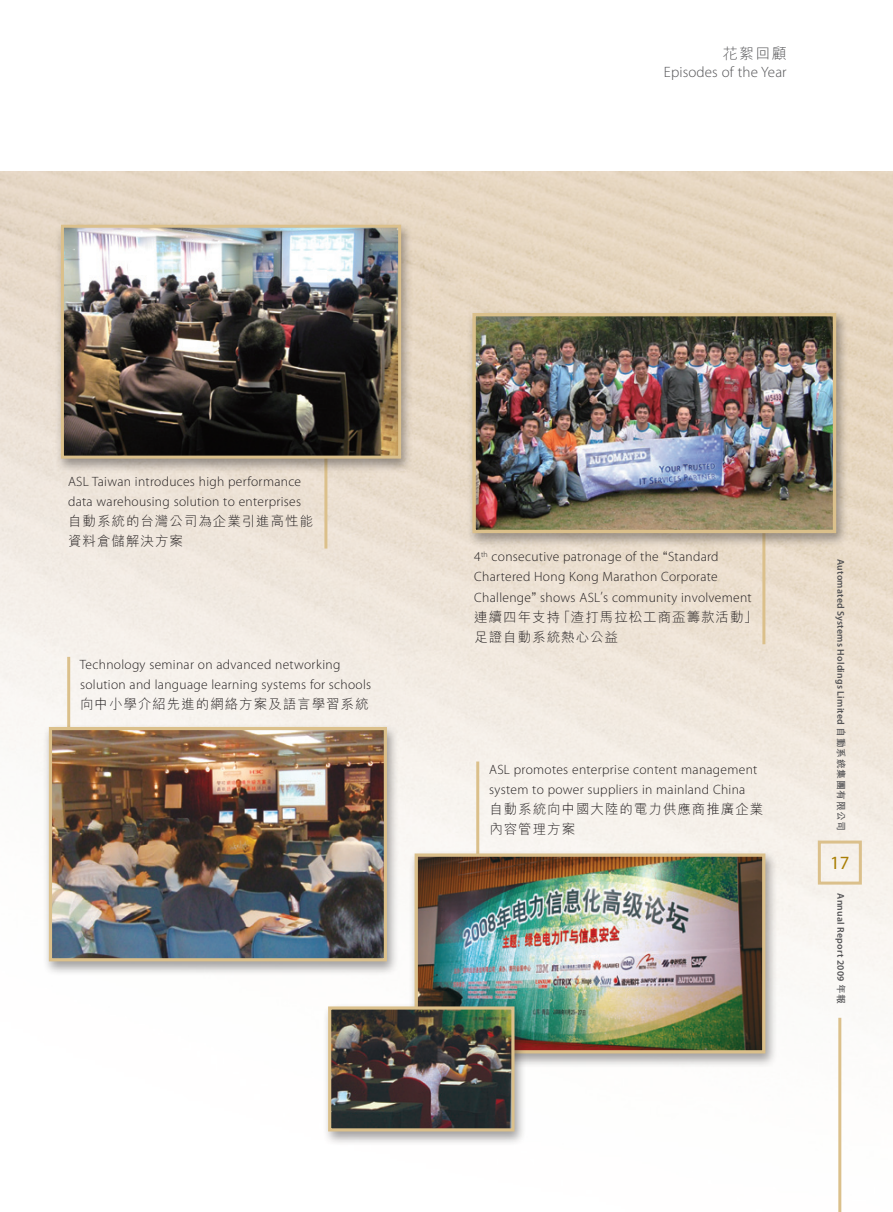
<style>
.page{position:relative;width:893px;height:1212px;background:#fff}
.page>*{position:absolute;margin:0;border:0;box-sizing:border-box;transform-origin:0 0}
.t1{font:18.75px "Myriad Pro";color:#aa7f04}
.t2{font:300 15px "Myriad Pro";letter-spacing:.01em;color:#535355}
.t3{font:300 15px "M Hei HK";color:#535355}
.t4{font:300 13.5px/20.2px "Myriad Pro";letter-spacing:.02em;color:#231f20}
.t5{font:300 13.5px/20.2px "M Hei HK";letter-spacing:.07em;color:#231f20}
.t6{font:600 9.75px "Myriad Pro";letter-spacing:.02em;color:#535355}
.s1{font-family:"Helvetica Neue LT Std"}
.s2{font-family:"M Hei HK";font-weight:700}
</style>
<div class="page">
<div style="left:818px;top:840px;width:44px;height:44px;border:3px solid #dbc08b"></div>
<hr style="left:838px;top:1018px;width:3px;height:194px;background:#dbc08b">
<hr style="left:762px;top:505px;width:3px;height:139px;background:#dbc08b">
<hr style="left:67px;top:657px;width:3px;height:131px;background:#dbc08b">
<hr style="left:476px;top:761px;width:3px;height:225px;background:#dbc08b">
<hr style="left:324px;top:421px;width:3px;height:128px;background:#dbc08b">
<div style="left:408px;top:849px;width:369px;height:219px;background:#231f20;opacity:.42"></div>
<img style="left:419px;top:857px;width:342px;height:192px">
<div style="left:415px;top:853px;width:350px;height:200px;border:3px solid #dbc08b"></div>
<div style="left:322px;top:1002px;width:204px;height:143px;background:#231f20;opacity:.42"></div>
<img style="left:332px;top:1010px;width:178px;height:117px">
<div style="left:328px;top:1006px;width:186px;height:125px;border:3px solid #dbc08b"></div>
<div style="left:43px;top:723px;width:356px;height:253px;background:#231f20;opacity:.42"></div>
<img style="left:53px;top:731px;width:330px;height:226px">
<div style="left:49px;top:727px;width:338px;height:234px;border:3px solid #dbc08b"></div>
<div style="left:466px;top:309px;width:382px;height:238px;background:#231f20;opacity:.42"></div>
<img style="left:476px;top:317px;width:356px;height:212px">
<div style="left:472px;top:313px;width:364px;height:220px;border:3px solid #dbc08b"></div>
<div style="left:55px;top:221px;width:358px;height:252px;background:#231f20;opacity:.42"></div>
<img style="left:65px;top:229px;width:332px;height:226px">
<div style="left:61px;top:225px;width:340px;height:234px;border:3px solid #dbc08b"></div>
<p class="t3" style="left:723px;top:46px;width:65px">花絮回顧</p>
<p class="t2" style="left:664px;top:63px;width:124px">Episodes of the Year</p>
<p class="t4" style="left:68px;top:471px;width:235px">ASL Taiwan introduces high performance data warehousing solution to enterprises</p>
<p class="t5" style="left:68px;top:511px;width:247px">自動系統的台灣公司為企業引進高性能資料倉儲解決方案</p>
<p class="t4" style="left:80px;top:654px;width:293px">Technology seminar on advanced networking solution and language learning systems for schools</p>
<p class="t5" style="left:80px;top:694px;width:290px">向中小學介紹先進的網絡方案及語言學習系統</p>
<p class="t4" style="left:474px;top:546px;width:279px">4<sup>th</sup> consecutive patronage of the <span class="s1">“</span>Standard<br>Chartered Hong Kong Marathon Corporate<br>Challenge<span class="s1">”</span> shows ASL’s community involvement</p>
<p class="t5" style="left:474px;top:607px;width:285px">連續四年支持「渣打馬拉松工商盃籌款活動」足證自動系統熱心公益</p>
<p class="t4" style="left:489px;top:759px;width:270px">ASL promotes enterprise content management system to power suppliers in mainland China</p>
<p class="t5" style="left:489px;top:799px;width:275px">自動系統向中國大陸的電力供應商推廣企業內容管理方案</p>
<p class="t6" style="left:847px;top:559px;width:274px;rotate:90deg">Automated Systems Holdings Limited <span class="s2">自動系統集團有限公司</span></p>
<h1 class="t1" style="left:830px;top:851px;width:21px">17</h1>
<p class="t6" style="left:847px;top:893px;width:112px;rotate:90deg">Annual Report 2009 <span class="s2">年報</span></p>
</div>
